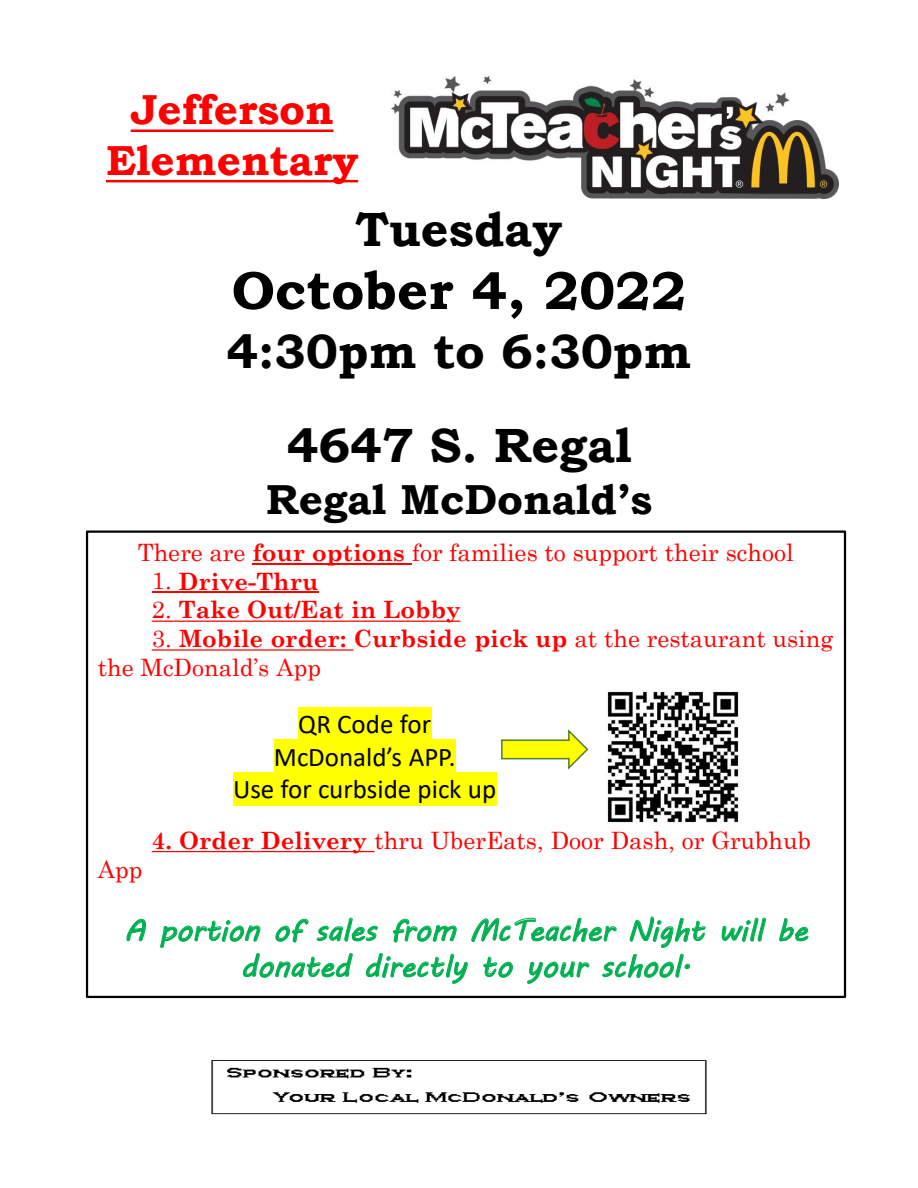
<style>
.page{position:relative;width:918px;height:1188px;background:#fff}
.page>*{position:absolute;margin:0;border:0;box-sizing:border-box;transform-origin:0 0}
.t1{font:700 54px "Bookman Old Style";color:#000}
.t2{font:700 48px/93.6px "Bookman Old Style";color:#000;text-align:center}
.t3{font:700 42px/50.4px "Bookman Old Style";color:#f00;text-align:center}
.t4{font:700 42px "Bookman Old Style";color:#000}
.t5{font:30.15px "MV Boli";letter-spacing:-.005em;color:#00b050}
.t6{font:30px "MV Boli";letter-spacing:-.005em;color:#00b050}
.t7{font:27px/32.4px "Calibri";color:#000;text-align:center}
.t8{font:24px/28.8px "Century Schoolbook";color:#f00}
.t9{font:700 24px "Century Schoolbook";color:#f00}
.s1{font-weight:700}
.s2{font-weight:400}
</style>
<div class="page">
<div style="left:86px;top:531px;width:760px;height:467px;border:2px solid #000"></div>
<hr style="left:252px;top:563px;width:160px;height:1px;background:#f00">
<hr style="left:152px;top:592px;width:166px;height:1px;background:#f00">
<svg style="left:152px;top:621px;width:308px;height:1px"></svg>
<svg style="left:152px;top:649px;width:202px;height:2px"></svg>
<svg style="left:152px;top:851px;width:223px;height:1px"></svg>
<svg style="left:131px;top:130px;width:203px;height:2px"></svg>
<svg style="left:106px;top:180px;width:252px;height:2px"></svg>
<img style="left:607px;top:691px;width:132px;height:132px">
<svg style="left:501px;top:729px;width:88px;height:41px"></svg>
<div style="left:298px;top:707px;width:133px;height:34px;background:#ff0"></div>
<div style="left:274px;top:740px;width:181px;height:33px;background:#ff0"></div>
<div style="left:233px;top:772px;width:263px;height:33px;background:#ff0"></div>
<img style="left:211px;top:1060px;width:496px;height:55px">
<img style="left:391px;top:76px;width:447px;height:123px">
<h3 class="t3" style="left:106px;top:84px;width:254px">Jefferson<br>Elementary</h3>
<h2 class="t2" style="left:356px;top:182px;width:208px">Tuesday</h2>
<h1 class="t1" style="left:232px;top:252px;width:456px">October 4, 2022</h1>
<h2 class="t2" style="left:227px;top:304px;width:467px">4:30pm to 6:30pm<br>4647 S. Regal</h2>
<h3 class="t4" style="left:266px;top:469px;width:388px">Regal McDonald’s</h3>
<p class="t8" style="left:138px;top:536px;width:658px">There are <span class="s1">four options</span> for families to support their school</p>
<p class="t9" style="left:152px;top:562px;width:168px"><span class="s2">1.</span> Drive-Thru</p>
<p class="t9" style="left:152px;top:591px;width:311px"><span class="s2">2.</span> Take Out/Eat in Lobby</p>
<p class="t8" style="left:98px;top:622px;width:737px;text-indent:54px">3. <span class="s1">Mobile order: Curbside pick up</span> at the restaurant using the McDonald’s App</p>
<p class="t7" style="left:233px;top:708px;width:265px">QR Code for<br>McDonald’s APP.<br>Use for curbside pick up</p>
<p class="t8" style="left:152px;top:824px;width:661px"><span class="s1">4. Order Delivery</span> thru UberEats, Door Dash, or Grubhub</p>
<p class="t8" style="left:98px;top:852px;width:46px">App</p>
<p class="t5" style="left:124px;top:910px;width:685px">A portion of sales from McTeacher Night will be</p>
<p class="t6" style="left:241px;top:946px;width:452px">donated directly to your school.</p>
</div>
